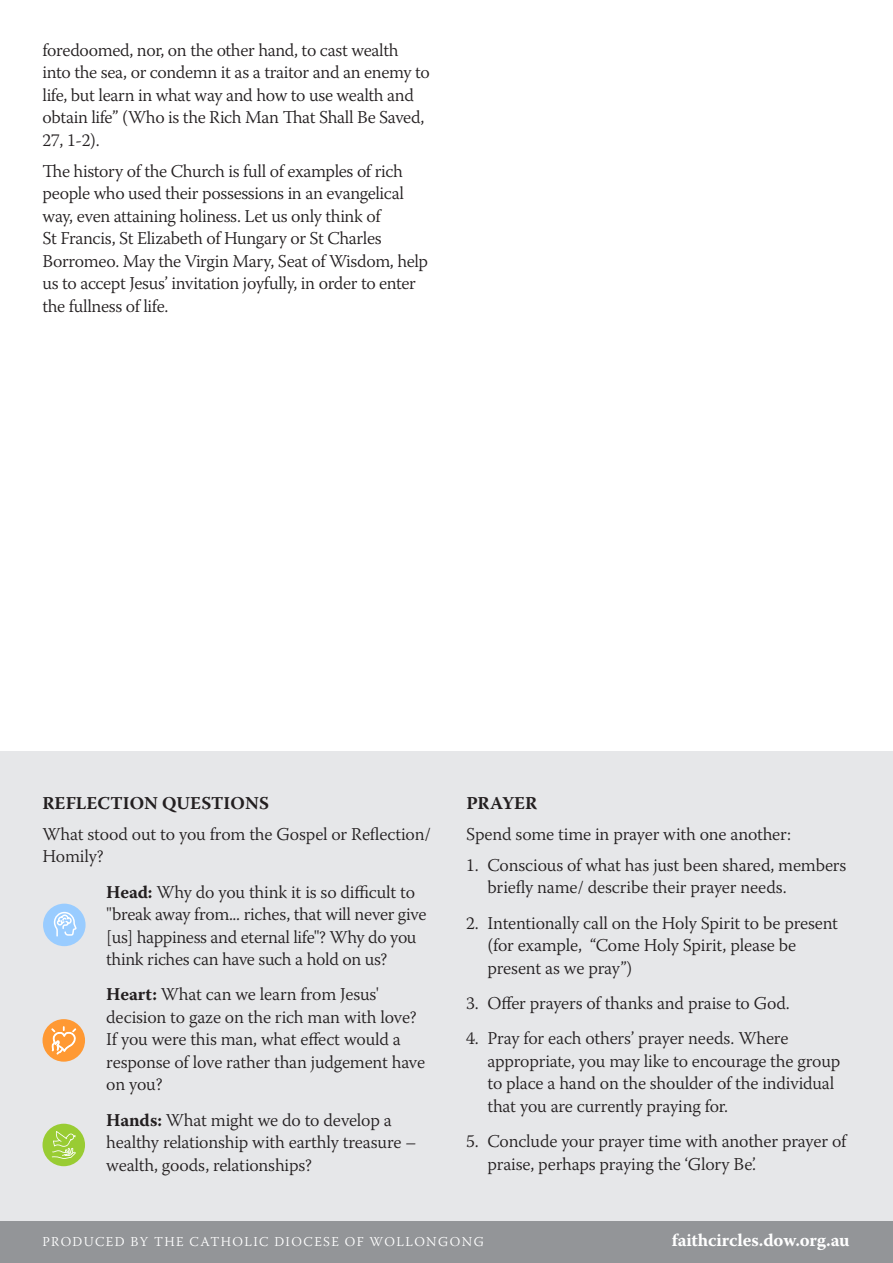
<style>
.page{position:relative;width:893px;height:1263px;background:#fff}
.page>*{position:absolute;margin:0;border:0;box-sizing:border-box;transform-origin:0 0}
.t1{font:300 18px/22.5px "Warnock Pro";letter-spacing:-.01em;color:#231f20}
.t2{font:300 18px "Warnock Pro";letter-spacing:.105em;color:#fff}
.t3{font:700 18px "Warnock Pro";letter-spacing:.005em;color:#231f20}
.t4{font:700 18px "Warnock Pro";letter-spacing:-.01em;color:#fff}
.t5{font:300 13.5px "Warnock Pro";letter-spacing:.1em;color:#fff}
.s1{font-weight:700}
</style>
<div class="page">
<div style="left:0;top:1220px;width:893px;height:43px;background:#939598"></div>
<div style="left:1px;top:751px;width:892px;height:470px;background:#e6e7e9"></div>
<div style="left:43px;top:904px;width:43px;height:42px;background:#9cf;border-radius:50%"></div>
<svg style="left:53px;top:911px;width:24px;height:26px"></svg>
<div style="left:43px;top:1019px;width:42px;height:43px;background:#f93;border-radius:50%"></div>
<svg style="left:51px;top:1026px;width:25px;height:29px"></svg>
<div style="left:43px;top:1124px;width:42px;height:42px;background:#9c3;border-radius:50%"></div>
<svg style="left:52px;top:1131px;width:24px;height:28px"></svg>
<p class="t1" style="left:43px;top:38px;width:389px">foredoomed, nor, on the other hand, to cast wealth into the sea, or condemn it as a traitor and an enemy to life, but learn in what way and how to use wealth and obtain life” (Who is the Rich Man That Shall Be Saved, 27, 1-2).</p>
<p class="t1" style="left:43px;top:159px;width:387px">The history of the Church is full of examples of rich people who used their possessions in an evangelical way, even attaining holiness. Let us only think of<br>St Francis, St Elizabeth of Hungary or St Charles Borromeo. May the Virgin Mary, Seat of Wisdom, help us to accept Jesus’ invitation joyfully, in order to enter the fullness of life.</p>
<p class="t3" style="left:43px;top:792px;width:228px">REFLECTION QUESTIONS</p>
<p class="t1" style="left:43px;top:822px;width:390px">What stood out to you from the Gospel or Reflection/<br>Homily?</p>
<p class="t1" style="left:106px;top:880px;width:322px"><span class="s1">Head:</span> Why do you think it is so difficult to "break away from... riches, that will never give [us] happiness and eternal life"? Why do you think riches can have such a hold on us?</p>
<p class="t1" style="left:106px;top:983px;width:320px"><span class="s1">Heart:</span> What can we learn from Jesus' decision to gaze on the rich man with love?<br>If you were this man, what effect would a response of love rather than judgement have on you?</p>
<p class="t1" style="left:106px;top:1108px;width:311px"><span class="s1">Hands:</span> What might we do to develop a healthy relationship with earthly treasure – wealth, goods, relationships?</p>
<p class="t3" style="left:466px;top:792px;width:72px">PRAYER</p>
<p class="t1" style="left:466px;top:822px;width:326px">Spend some time in prayer with one another:</p>
<p class="t1" style="left:487px;top:853px;width:360px;text-indent:-21px">1. Conscious of what has just been shared, members briefly name/ describe their prayer needs.</p>
<p class="t1" style="left:487px;top:911px;width:352px;text-indent:-21px">2. Intentionally call on the Holy Spirit to be present (for example, “Come Holy Spirit, please be present as we pray”)</p>
<p class="t1" style="left:466px;top:991px;width:325px">3. Offer prayers of thanks and praise to God.</p>
<p class="t1" style="left:487px;top:1027px;width:354px;text-indent:-21px">4. Pray for each others’ prayer needs. Where appropriate, you may like to encourage the group to place a hand on the shoulder of the individual that you are currently praying for.</p>
<p class="t1" style="left:487px;top:1129px;width:360px;text-indent:-21px">5. Conclude your prayer time with another prayer of praise, perhaps praying the ‘Glory Be’.</p>
<p class="t5" style="left:43px;top:1233px;width:443px">PRODUCED BY THE CATHOLIC DIOCESE OF WOLLONGONG</p>
<p class="t4" style="left:672px;top:1229px;width:179px">faithcircles.dow.org.au</p>
<p class="t2" style="left:43px;top:1233px;width:430px">PRODUCED BY THE CATHOLIC DIOCESE OF</p>
</div>
